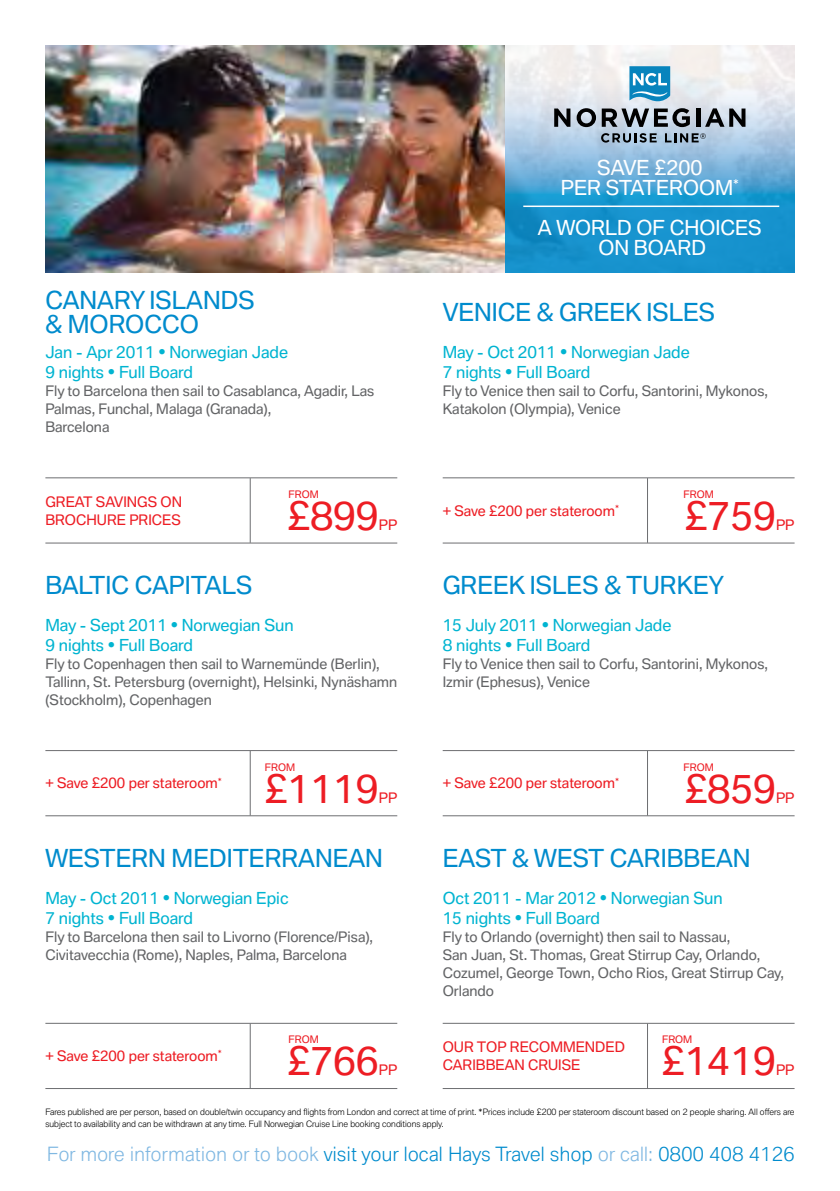
<style>
.page{position:relative;width:840px;height:1191px;background:#fff}
.page>*{position:absolute;margin:0;border:0;box-sizing:border-box;transform-origin:0 0}
.t1{font:38px "BMW Type";color:#ed1d24}
.t2{font:24px "BMW Type";color:#008bcd}
.t3{font:20px "BMW Type";color:#fff}
.t4{font:300 19px "BMW Type";letter-spacing:.02em;color:#008bcd}
.t5{font:16px/20px "BMW Type";color:#00b4d1}
.t6{font:14px/18px "BMW Type";color:#636466}
.t7{font:14px "BMW Type";color:#ed1d24}
.t8{font:11.6px "BMW Type";color:#fff}
.t9{font:10px "BMW Type";color:#ed1d24}
.t10{font:300 8.4px/12px "BMW Type";color:#000}
.s1{color:#80b8e2}
</style>
<div class="page">
<img style="left:45px;top:45px;width:460px;height:227px">
<svg style="left:505px;top:45px;width:289px;height:227px;background:#7bbadc"></svg>
<hr style="left:45px;top:1088px;width:352px;height:1px;background:#6d6e71">
<hr style="left:442px;top:1088px;width:352px;height:1px;background:#6d6e71">
<hr style="left:249px;top:478px;width:1px;height:65px;background:#6d6e71">
<hr style="left:45px;top:477px;width:352px;height:1px;background:#6d6e71">
<hr style="left:45px;top:542px;width:352px;height:1px;background:#6d6e71">
<hr style="left:249px;top:751px;width:1px;height:64px;background:#6d6e71">
<hr style="left:45px;top:750px;width:352px;height:1px;background:#6d6e71">
<hr style="left:45px;top:815px;width:352px;height:1px;background:#6d6e71">
<hr style="left:249px;top:1023px;width:1px;height:65px;background:#6d6e71">
<hr style="left:45px;top:1022px;width:352px;height:1px;background:#6d6e71">
<hr style="left:646px;top:478px;width:1px;height:65px;background:#6d6e71">
<hr style="left:442px;top:477px;width:352px;height:1px;background:#6d6e71">
<hr style="left:442px;top:542px;width:352px;height:1px;background:#6d6e71">
<hr style="left:646px;top:751px;width:1px;height:64px;background:#6d6e71">
<hr style="left:442px;top:750px;width:352px;height:1px;background:#6d6e71">
<hr style="left:442px;top:815px;width:352px;height:1px;background:#6d6e71">
<hr style="left:646px;top:1023px;width:1px;height:65px;background:#6d6e71">
<hr style="left:442px;top:1022px;width:352px;height:1px;background:#6d6e71">
<svg style="left:629px;top:66px;width:40px;height:36px"></svg>
<svg style="left:554px;top:108px;width:16px;height:19px"></svg>
<svg style="left:576px;top:108px;width:19px;height:19px"></svg>
<svg style="left:601px;top:108px;width:88px;height:19px;background:#6e747c"></svg>
<svg style="left:695px;top:108px;width:4px;height:19px"></svg>
<svg style="left:704px;top:108px;width:41px;height:19px"></svg>
<svg style="left:600px;top:133px;width:56px;height:10px"></svg>
<svg style="left:664px;top:133px;width:41px;height:9px"></svg>
<hr style="left:523px;top:205px;width:255px;height:2px;background:#fff">
<h2 class="t2" style="left:45px;top:287px;width:118px">Canary Isla</h2>
<h2 class="t2" style="left:203px;top:287px;width:35px">nds</h2>
<h2 class="t2" style="left:45px;top:311px;width:63px">&amp; Morocco</h2>
<p class="t5" style="left:45px;top:342px;width:244px">Jan - Apr 2011 • Norwegian Jade<br>9 nights • Full Board</p>
<p class="t6" style="left:45px;top:382px;width:330px">Fly to Barcelona then sail to Casablanca, Agadir, Las<br>Palmas, Funchal, Malaga (Granada),<br>Barcelona</p>
<p class="t7" style="left:45px;top:493px;width:9px">Great</p>
<p class="t7" style="left:96px;top:493px;width:11px">sav</p>
<p class="t7" style="left:123px;top:493px;width:60px">ings on</p>
<p class="t7" style="left:45px;top:511px;width:4px">brochure</p>
<p class="t7" style="left:129px;top:511px;width:33px">prices</p>
<p class="t9" style="left:288px;top:488px;width:32px">FROM</p>
<h1 class="t1" style="left:287px;top:494px;width:93px">£899</h1>
<p class="t7" style="left:378px;top:517px;width:20px">pp</p>
<h2 class="t2" style="left:45px;top:571px;width:28px">Balt</h2>
<h2 class="t2" style="left:105px;top:571px;width:102px">ic Capitals</h2>
<p class="t5" style="left:45px;top:615px;width:250px">May - Sept 2011 • Norwegian Sun<br>9 nights • Full Board</p>
<p class="t6" style="left:45px;top:655px;width:353px">Fly to Copenhagen then sail to Warnemünde (Berlin),<br>Tallinn, St. Petersburg (overnight), Helsinki, Nynäshamn (Stockholm), Copenhagen</p>
<p class="t7" style="left:45px;top:775px;width:178px">+ Save £200 per stateroom<sup>*</sup></p>
<p class="t9" style="left:265px;top:761px;width:32px">FROM</p>
<h1 class="t1" style="left:264px;top:767px;width:115px">£1119</h1>
<p class="t7" style="left:378px;top:789px;width:20px">pp</p>
<h2 class="t2" style="left:45px;top:844px;width:40px">Wester</h2>
<h2 class="t2" style="left:148px;top:844px;width:102px">n Mediterra</h2>
<h2 class="t2" style="left:315px;top:844px;width:69px">nean</h2>
<p class="t5" style="left:45px;top:888px;width:244px">May - Oct 2011 • Norwegian Epic<br>7 nights • Full Board</p>
<p class="t6" style="left:45px;top:927px;width:329px">Fly to Barcelona then sail to Livorno (Florence/Pisa),<br>Civitavecchia (Rome), Naples, Palma, Barcelona</p>
<p class="t7" style="left:45px;top:1047px;width:178px">+ Save £200 per stateroom<sup>*</sup></p>
<p class="t9" style="left:288px;top:1034px;width:32px">FROM</p>
<h1 class="t1" style="left:287px;top:1039px;width:93px">£766</h1>
<p class="t7" style="left:378px;top:1062px;width:20px">pp</p>
<h3 class="t3" style="left:597px;top:156px;width:14px">save</h3>
<h3 class="t3" style="left:654px;top:156px;width:49px">£200</h3>
<h3 class="t3" style="left:560px;top:176px;width:60px">per stateroom</h3>
<p class="t8" style="left:732px;top:177px;width:7px">*</p>
<h3 class="t3" style="left:537px;top:216px;width:24px">A world</h3>
<h3 class="t3" style="left:636px;top:216px;width:49px">of cho</h3>
<h3 class="t3" style="left:715px;top:216px;width:20px">ices</h3>
<h3 class="t3" style="left:598px;top:236px;width:51px">on board</h3>
<h2 class="t2" style="left:442px;top:299px;width:134px">Venice &amp; Greek</h2>
<h2 class="t2" style="left:646px;top:299px;width:15px">Isles</h2>
<p class="t5" style="left:442px;top:342px;width:248px">May - Oct 2011 • Norwegian Jade<br>7 nights • Full Board</p>
<p class="t6" style="left:442px;top:382px;width:327px">Fly to Venice then sail to Corfu, Santorini, Mykonos,<br>Katakolon (Olympia), Venice</p>
<p class="t7" style="left:442px;top:502px;width:178px">+ Save £200 per stateroom<sup>*</sup></p>
<p class="t9" style="left:683px;top:488px;width:32px">FROM</p>
<h1 class="t1" style="left:684px;top:494px;width:93px">£759</h1>
<p class="t7" style="left:775px;top:517px;width:20px">pp</p>
<h2 class="t2" style="left:442px;top:571px;width:18px">Greek</h2>
<h2 class="t2" style="left:529px;top:571px;width:15px">Isles</h2>
<h2 class="t2" style="left:604px;top:571px;width:56px">&amp; Turke</h2>
<h2 class="t2" style="left:708px;top:571px;width:14px">y</h2>
<p class="t5" style="left:442px;top:615px;width:230px">15 July 2011 • Norwegian Jade<br>8 nights • Full Board</p>
<p class="t6" style="left:442px;top:655px;width:327px">Fly to Venice then sail to Corfu, Santorini, Mykonos,<br>Izmir (Ephesus), Venice</p>
<p class="t7" style="left:442px;top:775px;width:178px">+ Save £200 per stateroom<sup>*</sup></p>
<p class="t9" style="left:683px;top:761px;width:32px">FROM</p>
<h1 class="t1" style="left:684px;top:767px;width:93px">£859</h1>
<p class="t7" style="left:775px;top:789px;width:20px">pp</p>
<h2 class="t2" style="left:442px;top:844px;width:33px">East</h2>
<h2 class="t2" style="left:512px;top:844px;width:61px">&amp; West</h2>
<h2 class="t2" style="left:609px;top:844px;width:75px">Caribbea</h2>
<h2 class="t2" style="left:732px;top:844px;width:19px">n</h2>
<p class="t5" style="left:442px;top:888px;width:281px">Oct 2011 - Mar 2012 • Norwegian Sun<br>15 nights • Full Board</p>
<p class="t6" style="left:442px;top:927px;width:342px">Fly to Orlando (overnight) then sail to Nassau,<br>San Juan, St. Thomas, Great Stirrup Cay, Orlando, Cozumel, George Town, Ocho Rios, Great Stirrup Cay, Orlando</p>
<p class="t7" style="left:442px;top:1038px;width:12px">our</p>
<p class="t7" style="left:476px;top:1038px;width:45px">to p recomme</p>
<p class="t7" style="left:584px;top:1038px;width:21px">nded</p>
<p class="t7" style="left:442px;top:1056px;width:11px">car</p>
<p class="t7" style="left:472px;top:1056px;width:14px">ibbea</p>
<p class="t7" style="left:514px;top:1056px;width:25px">n cru</p>
<p class="t7" style="left:558px;top:1056px;width:14px">ise</p>
<p class="t9" style="left:661px;top:1034px;width:32px">FROM</p>
<h1 class="t1" style="left:661px;top:1039px;width:115px">£1419</h1>
<p class="t7" style="left:775px;top:1062px;width:20px">pp</p>
<p class="t10" style="left:45px;top:1105px;width:750px">Fares published are per person, based on double/twin occupancy and flights from London and correct at time of print. *Prices include £200 per stateroom discount based on 2 people sharing. All offers are subject to availability and can be withdrawn at any time. Full Norwegian Cruise Line booking conditions apply.</p>
<h3 class="t4" style="left:47px;top:1142px;width:748px"><span class="s1">For more information or to book</span> visit your local Hays Travel shop <span class="s1">or call:</span> 0800 408 4126</h3>
</div>
